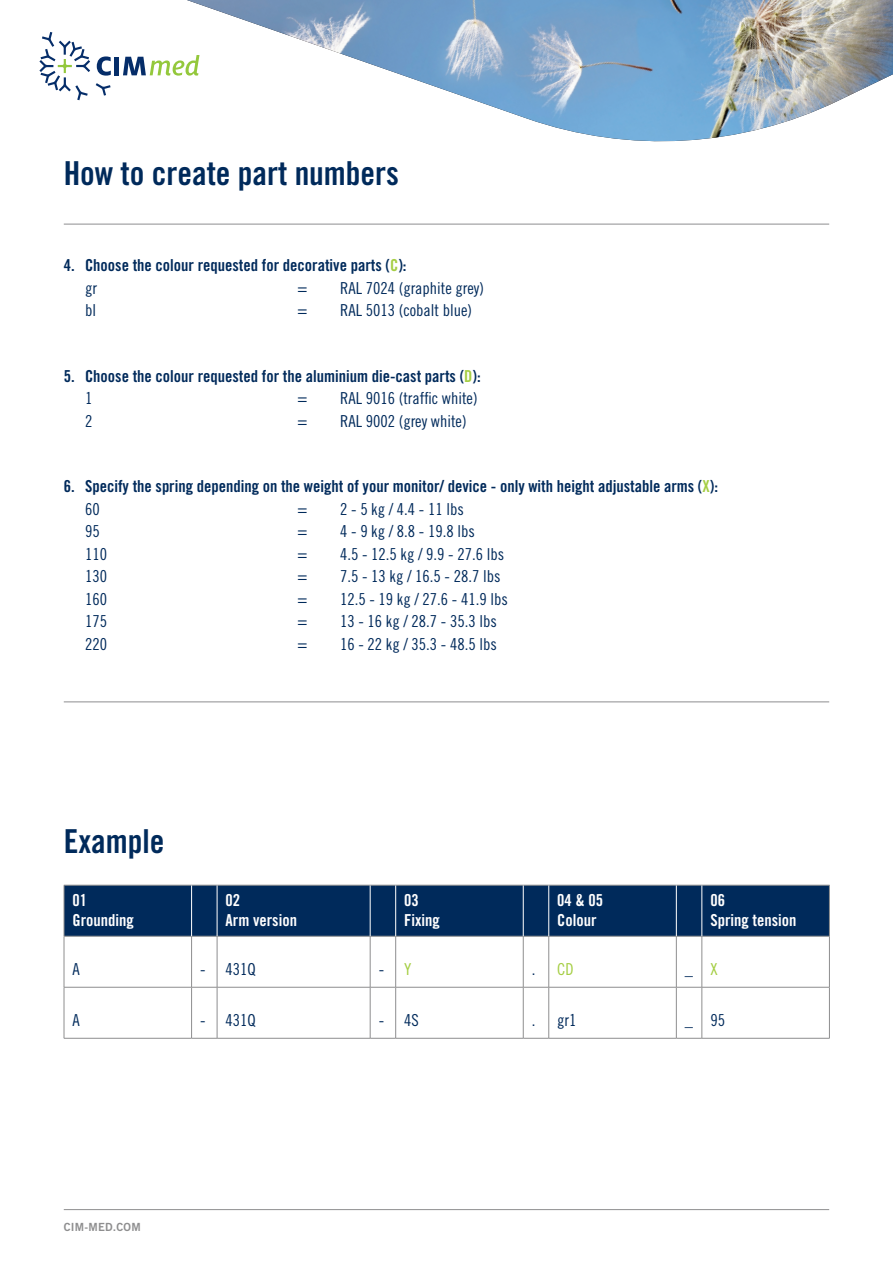
<style>
.page{position:relative;width:893px;height:1263px;background:#fff}
.page>*{position:absolute;margin:0;border:0;box-sizing:border-box;transform-origin:0 0}
.t1{font:33px "Trade Gothic LT Std Bd Cn 20";color:#002a5b}
.t2{font:16.5px "Trade Gothic LT Std Cn 18";color:#002a5b}
.t3{font:16.5px "Trade Gothic LT Std Bd Cn 20";color:#002a5b}
.t4{font:16.5px/19.5px "Trade Gothic LT Std Bd Cn 20";color:#fff}
.t5{font:16.5px "Trade Gothic LT Std Cn 18";color:#a5ce44}
.t6{font:11.25px "Trade Gothic LT Std Bd 2";letter-spacing:.02em;color:#8e8e8f}
.s1{color:#a5ce44}
</style>
<div class="page">
<hr style="left:64px;top:224px;width:765px;height:1px;background:#8e8e8f">
<hr style="left:64px;top:1209px;width:765px;height:1px;background:#8e8e8f">
<svg style="left:96px;top:83px;width:15px;height:13px"></svg>
<svg style="left:97px;top:56px;width:14px;height:20px"></svg>
<div style="left:114px;top:57px;width:5px;height:18px;background:#052d69"></div>
<svg style="left:123px;top:56px;width:64px;height:20px"></svg>
<svg style="left:39px;top:32px;width:51px;height:68px"></svg>
<img style="left:187px;top:0;width:706px;height:142px">
<hr style="left:64px;top:702px;width:765px;height:1px;background:#8e8e8f">
<hr style="left:64px;top:936px;width:1px;height:51px;background:#8e8e8f">
<hr style="left:191px;top:936px;width:1px;height:51px;background:#8e8e8f">
<hr style="left:217px;top:936px;width:1px;height:51px;background:#8e8e8f">
<hr style="left:370px;top:936px;width:1px;height:51px;background:#8e8e8f">
<hr style="left:395px;top:936px;width:1px;height:51px;background:#8e8e8f">
<hr style="left:523px;top:936px;width:1px;height:51px;background:#8e8e8f">
<hr style="left:548px;top:936px;width:1px;height:51px;background:#8e8e8f">
<hr style="left:676px;top:936px;width:1px;height:51px;background:#8e8e8f">
<hr style="left:702px;top:936px;width:1px;height:51px;background:#8e8e8f">
<hr style="left:829px;top:936px;width:1px;height:51px;background:#8e8e8f">
<hr style="left:64px;top:987px;width:128px;height:1px;background:#8e8e8f">
<hr style="left:64px;top:987px;width:1px;height:51px;background:#8e8e8f">
<svg style="left:192px;top:987px;width:25px;height:1px"></svg>
<hr style="left:191px;top:987px;width:1px;height:51px;background:#8e8e8f">
<hr style="left:217px;top:987px;width:153px;height:1px;background:#8e8e8f">
<hr style="left:217px;top:987px;width:1px;height:51px;background:#8e8e8f">
<svg style="left:371px;top:987px;width:24px;height:1px"></svg>
<hr style="left:370px;top:987px;width:1px;height:51px;background:#8e8e8f">
<hr style="left:396px;top:987px;width:127px;height:1px;background:#8e8e8f">
<hr style="left:395px;top:987px;width:1px;height:51px;background:#8e8e8f">
<svg style="left:524px;top:987px;width:24px;height:1px"></svg>
<hr style="left:523px;top:987px;width:1px;height:51px;background:#8e8e8f">
<hr style="left:549px;top:987px;width:127px;height:1px;background:#8e8e8f">
<hr style="left:548px;top:987px;width:1px;height:51px;background:#8e8e8f">
<svg style="left:677px;top:987px;width:25px;height:1px"></svg>
<hr style="left:676px;top:987px;width:1px;height:51px;background:#8e8e8f">
<hr style="left:702px;top:987px;width:128px;height:1px;background:#8e8e8f">
<hr style="left:702px;top:987px;width:1px;height:51px;background:#8e8e8f">
<hr style="left:829px;top:987px;width:1px;height:51px;background:#8e8e8f">
<hr style="left:64px;top:1038px;width:128px;height:1px;background:#8e8e8f">
<svg style="left:192px;top:1038px;width:25px;height:1px"></svg>
<hr style="left:217px;top:1038px;width:153px;height:1px;background:#8e8e8f">
<svg style="left:370px;top:1038px;width:26px;height:1px"></svg>
<hr style="left:396px;top:1038px;width:127px;height:1px;background:#8e8e8f">
<svg style="left:523px;top:1038px;width:26px;height:1px"></svg>
<hr style="left:549px;top:1038px;width:127px;height:1px;background:#8e8e8f">
<svg style="left:676px;top:1038px;width:26px;height:1px"></svg>
<hr style="left:702px;top:1038px;width:128px;height:1px;background:#8e8e8f">
<hr style="left:829px;top:885px;width:1px;height:51px;background:#8e8e8f">
<div style="left:64px;top:885px;width:765px;height:52px;background:#002a5b"></div>
<hr style="left:702px;top:936px;width:128px;height:1px;background:#8e8e8f">
<hr style="left:191px;top:885px;width:1px;height:51px;background:#fff">
<hr style="left:217px;top:885px;width:1px;height:51px;background:#fff">
<hr style="left:370px;top:885px;width:1px;height:51px;background:#fff">
<hr style="left:395px;top:885px;width:1px;height:51px;background:#fff">
<hr style="left:523px;top:885px;width:1px;height:51px;background:#fff">
<hr style="left:548px;top:885px;width:1px;height:51px;background:#fff">
<hr style="left:676px;top:885px;width:1px;height:51px;background:#fff">
<hr style="left:702px;top:885px;width:1px;height:51px;background:#fff">
<h1 class="t1" style="left:64px;top:154px;width:337px">How to create part numbers</h1>
<p class="t3" style="left:64px;top:255px;width:344px">4. Choose the colour requested for decorative parts (<span class="s1">C</span>):</p>
<p class="t2" style="left:85px;top:278px;width:13px">gr</p>
<p class="t2" style="left:298px;top:278px;width:11px">=</p>
<p class="t2" style="left:340px;top:278px;width:145px">RAL 7024 (graphite grey)</p>
<p class="t2" style="left:85px;top:301px;width:12px">bl</p>
<p class="t2" style="left:298px;top:301px;width:11px">=</p>
<p class="t2" style="left:340px;top:301px;width:133px">RAL 5013 (cobalt blue)</p>
<p class="t3" style="left:64px;top:366px;width:419px">5. Choose the colour requested for the aluminium die-cast parts (<span class="s1">D</span>):</p>
<p class="t2" style="left:85px;top:389px;width:9px">1</p>
<p class="t2" style="left:298px;top:389px;width:11px">=</p>
<p class="t2" style="left:340px;top:389px;width:139px">RAL 9016 (traffic white)</p>
<p class="t2" style="left:85px;top:411px;width:9px">2</p>
<p class="t2" style="left:298px;top:411px;width:11px">=</p>
<p class="t2" style="left:340px;top:411px;width:128px">RAL 9002 (grey white)</p>
<p class="t3" style="left:64px;top:476px;width:656px">6. Specify the spring depending on the weight of your monitor/ device - only with height adjustable arms (<span class="s1">X</span>):</p>
<p class="t2" style="left:85px;top:499px;width:16px">60</p>
<p class="t2" style="left:298px;top:499px;width:11px">=</p>
<p class="t2" style="left:340px;top:499px;width:125px">2 - 5 kg / 4.4 - 11 lbs</p>
<p class="t2" style="left:85px;top:521px;width:16px">95</p>
<p class="t2" style="left:298px;top:521px;width:11px">=</p>
<p class="t2" style="left:340px;top:521px;width:136px">4 - 9 kg / 8.8 - 19.8 lbs</p>
<p class="t2" style="left:85px;top:544px;width:23px">110</p>
<p class="t2" style="left:298px;top:544px;width:11px">=</p>
<p class="t2" style="left:340px;top:544px;width:165px">4.5 - 12.5 kg / 9.9 - 27.6 lbs</p>
<p class="t2" style="left:85px;top:566px;width:23px">130</p>
<p class="t2" style="left:298px;top:566px;width:11px">=</p>
<p class="t2" style="left:340px;top:566px;width:162px">7.5 - 13 kg / 16.5 - 28.7 lbs</p>
<p class="t2" style="left:85px;top:589px;width:23px">160</p>
<p class="t2" style="left:298px;top:589px;width:11px">=</p>
<p class="t2" style="left:340px;top:589px;width:169px">12.5 - 19 kg / 27.6 - 41.9 lbs</p>
<p class="t2" style="left:85px;top:611px;width:23px">175</p>
<p class="t2" style="left:298px;top:611px;width:11px">=</p>
<p class="t2" style="left:340px;top:611px;width:158px">13 - 16 kg / 28.7 - 35.3 lbs</p>
<p class="t2" style="left:85px;top:634px;width:23px">220</p>
<p class="t2" style="left:298px;top:634px;width:11px">=</p>
<p class="t2" style="left:340px;top:634px;width:158px">16 - 22 kg / 35.3 - 48.5 lbs</p>
<h1 class="t1" style="left:64px;top:821px;width:102px">Example</h1>
<p class="t4" style="left:73px;top:890px;width:63px">01<br>Grounding</p>
<p class="t4" style="left:226px;top:890px;width:73px">02<br>Arm version</p>
<p class="t4" style="left:404px;top:890px;width:37px">03<br>Fixing</p>
<p class="t4" style="left:557px;top:890px;width:47px">04 &amp; 05<br>Colour</p>
<p class="t4" style="left:710px;top:890px;width:88px">06<br>Spring tension</p>
<p class="t2" style="left:73px;top:960px;width:9px">A</p>
<p class="t2" style="left:200px;top:960px;width:57px">- 431Q</p>
<p class="t2" style="left:379px;top:960px;width:34px">- <span class="s1">Y</span></p>
<p class="t2" style="left:532px;top:960px;width:5px">.</p>
<p class="t5" style="left:557px;top:960px;width:18px">CD</p>
<p class="t2" style="left:685px;top:960px;width:34px">_ <span class="s1">X</span></p>
<p class="t2" style="left:73px;top:1011px;width:9px">A</p>
<p class="t2" style="left:200px;top:1011px;width:57px">- 431Q</p>
<p class="t2" style="left:379px;top:1011px;width:42px">- 4S</p>
<p class="t2" style="left:532px;top:1011px;width:5px">.</p>
<p class="t2" style="left:557px;top:1011px;width:21px">gr1</p>
<p class="t2" style="left:685px;top:1011px;width:42px">_ 95</p>
<p class="t6" style="left:64px;top:1220px;width:78px">CIM-MED.COM</p>
</div>
